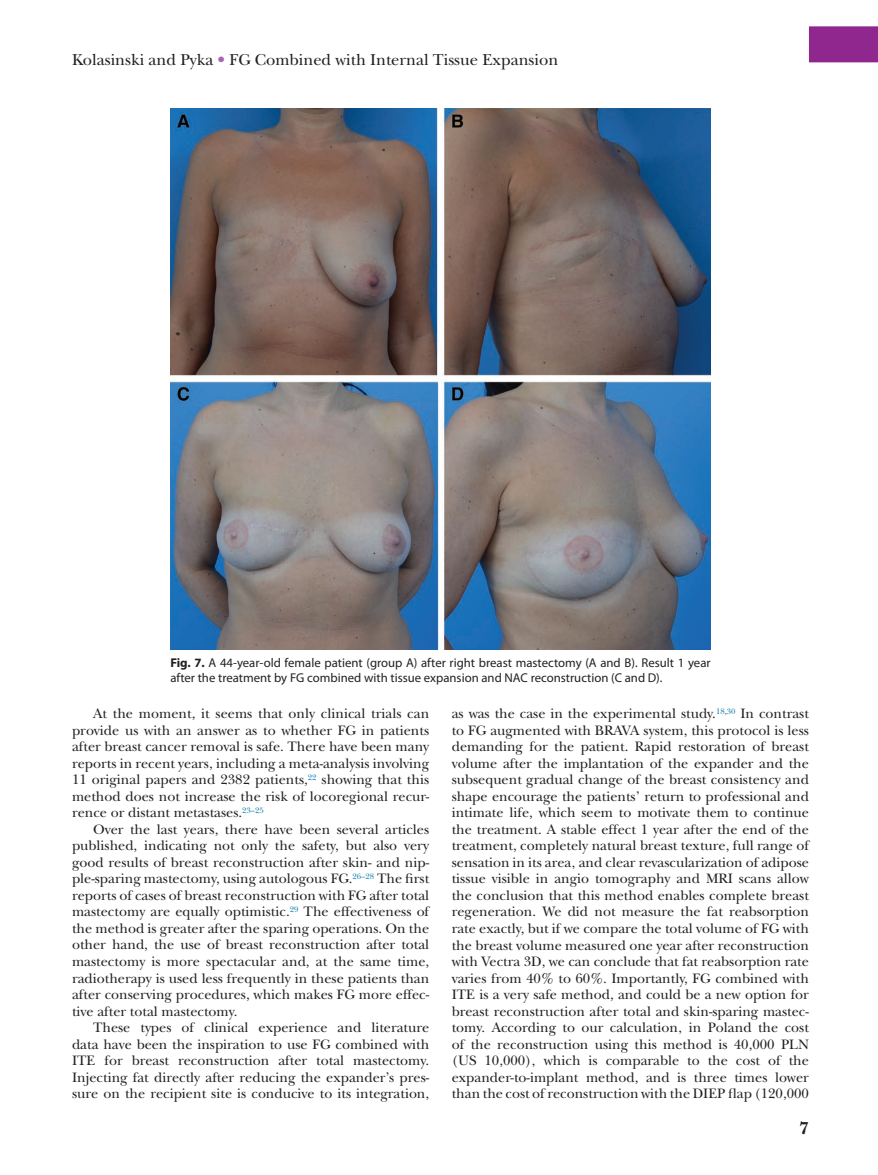
<style>
.page{position:relative;width:878px;height:1175px;background:#fff}
.page>*{position:absolute;margin:0;border:0;box-sizing:border-box;transform-origin:0 0}
.t1{font:700 18px "New Baskerville Std";color:#231f20}
.t2{font:16.5px "New Baskerville Std";color:#231f20}
.t3{font:14.25px/16.5px "New Baskerville Std";color:#231f20;text-align:justify}
.t4{font:12.75px/15px "Myriad Pro";color:#231f20}
.s1{color:#a866aa}
.s2{font-weight:700}
</style>
<div class="page">
<div style="left:808px;top:26px;width:70px;height:36px;background:#8f278f"></div>
<img style="left:170px;top:108px;width:540px;height:541px">
<p class="t2" style="left:72px;top:50px;width:488px">Kolasinski and Pyka <span class="s1">•</span> FG Combined with Internal Tissue Expansion</p>
<p class="t4" style="left:170px;top:654px;width:542px"><span class="s2">Fig. 7.</span> A 44-year-old female patient (group A) after right breast mastectomy (A and B). Result 1 year after the treatment by FG combined with tissue expansion and NAC</p>
<p class="t4" style="left:530px;top:669px;width:133px">reconstruction (C and D).</p>
<p class="t3" style="left:72px;top:705px;width:359px;text-indent:21px">At the moment, it seems that only clinical trials can provide us with an answer as to whether FG in patients after breast cancer removal is safe. There have been many reports in recent years, including a meta-analysis involving 11 original papers and 2382 patients,<sup>22</sup> showing that this method does not increase the risk of locoregional recur&shy;rence or distant metastases.<sup>23–25</sup></p>
<p class="t3" style="left:72px;top:821px;width:359px;text-indent:21px">Over the last years, there have been several articles published, indicating not only the safety, but also very good results of breast reconstruction after skin- and nip&shy;ple-sparing mastectomy, using autologous FG.<sup>26–28</sup> The first reports of cases of breast reconstruction with FG after total mastectomy are equally optimistic.<sup>29</sup> The effectiveness of the method is greater after the sparing operations. On the other hand, the use of breast reconstruction after total mastectomy is more spectacular and, at the same time, radiotherapy is used less frequently in these patients than after conserving procedures, which makes FG more effec&shy;tive after total mastectomy.</p>
<p class="t3" style="left:72px;top:1019px;width:359px;text-indent:21px">These types of clinical experience and literature data have been the inspiration to use FG combined with ITE for breast reconstruction after total mastectomy.<br>Injecting fat directly after reducing the expander’s pres&shy;sure on the recipient site is conducive to its integration,</p>
<p class="t3" style="left:451px;top:705px;width:359px">as was the case in the experimental study.<sup>18</sup><sup>,</sup><sup>30</sup> In contrast to FG augmented with BRAVA system, this protocol is less demanding for the patient. Rapid restoration of breast volume after the implantation of the expander and the subsequent gradual change of the breast consistency and shape encourage the patients’ return to professional and intimate life, which seem to motivate them to continue the treatment. A stable effect 1 year after the end of the treatment, completely natural breast texture, full range of sensation in its area‚ and clear revascularization of adipose tissue visible in angio tomography and MRI scans allow the conclusion that this method enables complete breast regeneration. We did not measure the fat reabsorption rate exactly, but if we compare the total volume of FG with the breast volume measured one year after reconstruction with Vectra 3D, we can conclude that fat reabsorption rate varies from 40% to 60%. Importantly, FG combined with ITE is a very safe method, and could be a new option for breast reconstruction after total and skin-sparing mastec&shy;tomy. According to our calculation‚ in Poland the cost of the reconstruction using this method is 40,000 PLN (US 10,000)‚ which is comparable to the cost of the expander-to-implant method, and is three times lower than the cost of reconstruction with the DIEP flap (120,000</p>
<p class="t1" style="left:799px;top:1118px;width:11px">7</p>
</div>
